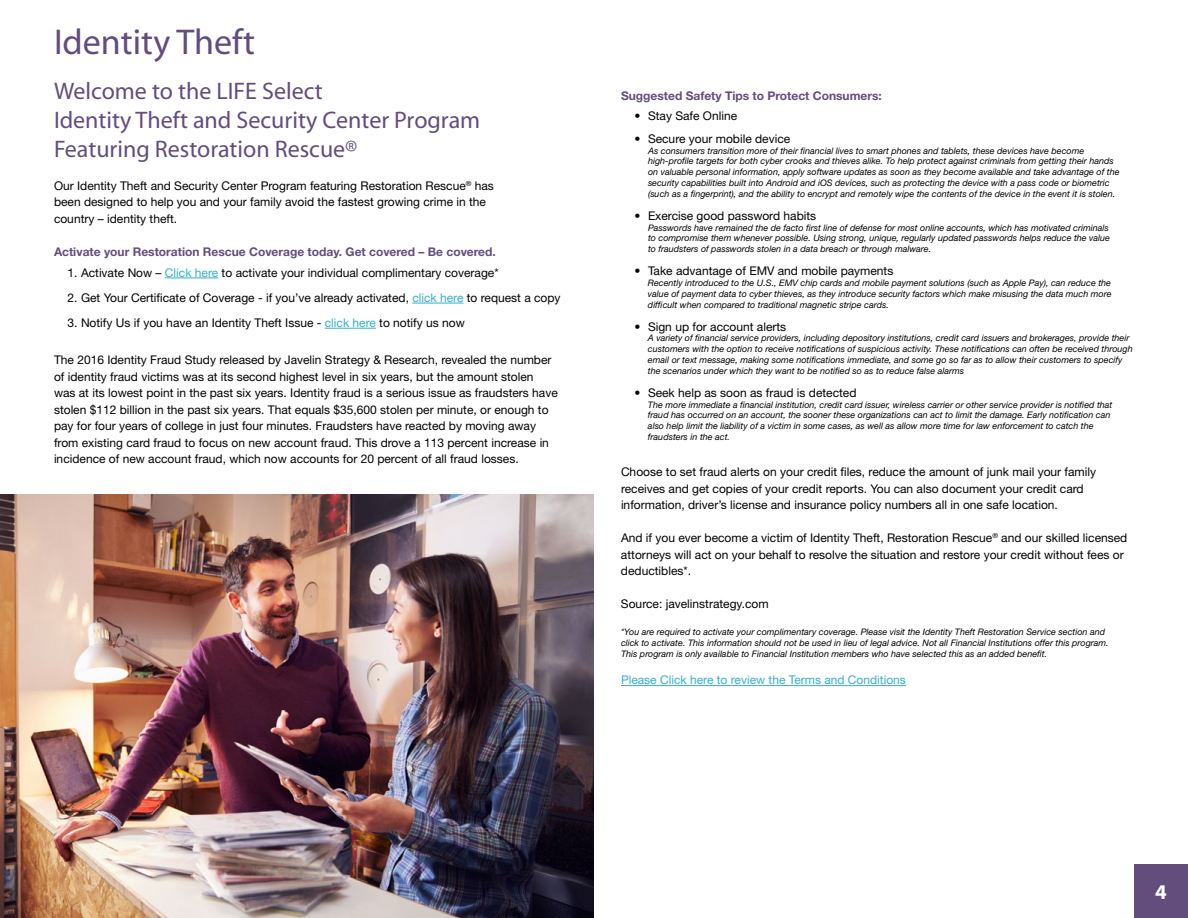
<style>
.page{position:relative;width:1188px;height:918px;background:#fff}
.page>*{position:absolute;margin:0;border:0;box-sizing:border-box;transform-origin:0 0}
.t1{font:36px "Myriad";color:#624d7d}
.t2{font:24px/28.8px "Myriad";color:#624d7d}
.t3{font:700 21px "Myriad";color:#fff}
.t4{font:12px/16.5px "Helvetica Neue";color:#000}
.t5{font:700 12px "Helvetica Neue";color:#624d7d}
.t6{font:12px "Helvetica Neue";color:#36b0c9}
.t7{font:italic 9px/10.8px "Helvetica Neue";color:#000}
.s1{color:#36b0c9}
</style>
<div class="page">
<hr style="left:165px;top:278px;width:53px;height:1px;background:#36b0c9">
<hr style="left:412px;top:303px;width:51px;height:1px;background:#36b0c9">
<hr style="left:325px;top:328px;width:51px;height:1px;background:#36b0c9">
<hr style="left:621px;top:685px;width:285px;height:1px;background:#36b0c9">
<img style="left:0;top:494px;width:594px;height:424px">
<div style="left:1134px;top:864px;width:54px;height:54px;background:#624d7d"></div>
<h1 class="t1" style="left:54px;top:24px;width:202px">Identity Theft</h1>
<h2 class="t2" style="left:54px;top:78px;width:428px">Welcome to the LIFE Select<br>Identity Theft and Security Center Program<br>Featuring Restoration Rescue®</h2>
<h3 class="t4" style="left:54px;top:177px;width:441px">Our Identity Theft and Security Center Program featuring Restoration Rescue<sup>®</sup> has been designed to help you and your family avoid the fastest growing crime in the country – identity theft.</h3>
<h3 class="t5" style="left:54px;top:244px;width:443px">Activate your Restoration Rescue Coverage today. Get covered – Be covered.</h3>
<h3 class="t4" style="left:68px;top:264px;width:433px">1. Activate Now – <span class="s1">Click here</span> to activate your individual complimentary coverage*</h3>
<h3 class="t4" style="left:68px;top:289px;width:495px">2. Get Your Certificate of Coverage - if you’ve already activated, <span class="s1">click here</span> to request a copy</h3>
<h3 class="t4" style="left:68px;top:314px;width:399px">3. Notify Us if you have an Identity Theft Issue - <span class="s1">click here</span> to notify us now</h3>
<p class="t4" style="left:54px;top:352px;width:505px">The 2016 Identity Fraud Study released by Javelin Strategy &amp; Research, revealed the number of identity fraud victims was at its second highest level in six years, but the amount stolen was at its lowest point in the past six years. Identity fraud is a serious issue as fraudsters have stolen $112 billion in the past six years. That equals $35,600 stolen per minute, or enough to pay for four years of college in just four minutes. Fraudsters have reacted by moving away from existing card fraud to focus on new account fraud. This drove a 113 percent increase in incidence of new account fraud, which now accounts for 20 percent of all fraud losses.</p>
<h3 class="t5" style="left:621px;top:88px;width:262px">Suggested Safety Tips to Protect Consumers:</h3>
<h3 class="t4" style="left:634px;top:107px;width:104px">• Stay Safe Online</h3>
<h3 class="t4" style="left:634px;top:130px;width:157px">• Secure your mobile device</h3>
<p class="t7" style="left:648px;top:145px;width:473px">As consumers transition more of their financial lives to smart phones and tablets, these devices have become high-profile targets for both cyber crooks and thieves alike. To help protect against criminals from getting their hands on valuable personal information, apply software updates as soon as they become available and take advantage of the security capabilities built into Android and iOS devices, such as protecting the device with a pass code or biometric (such as a fingerprint), and the ability to encrypt and remotely wipe the contents of the device in the event it is stolen.</p>
<h3 class="t4" style="left:634px;top:207px;width:183px">• Exercise good password habits</h3>
<p class="t7" style="left:648px;top:222px;width:464px">Passwords have remained the de facto first line of defense for most online accounts, which has motivated criminals to compromise them whenever possible. Using strong, unique, regularly updated passwords helps reduce the value to fraudsters of passwords stolen in a data breach or through malware.</p>
<h3 class="t4" style="left:634px;top:262px;width:260px">• Take advantage of EMV and mobile payments</h3>
<p class="t7" style="left:648px;top:277px;width:465px;text-align:justify">Recently introduced to the U.S., EMV chip cards and mobile payment solutions (such as Apple Pay), can reduce the value of payment data to cyber thieves, as they introduce security factors which make misusing the data much more difficult when compared to traditional magnetic stripe cards.</p>
<h3 class="t4" style="left:634px;top:318px;width:153px">• Sign up for account alerts</h3>
<p class="t7" style="left:648px;top:333px;width:486px">A variety of financial service providers, including depository institutions, credit card issuers and brokerages, provide their customers with the option to receive notifications of suspicious activity. These notifications can often be received through email or text message, making some notifications immediate, and some go so far as to allow their customers to specify the scenarios under which they want to be notified so as to reduce false alarms</p>
<h3 class="t4" style="left:634px;top:384px;width:223px">• Seek help as soon as fraud is detected</h3>
<p class="t7" style="left:648px;top:399px;width:466px">The more immediate a financial institution, credit card issuer, wireless carrier or other service provider is notified that fraud has occurred on an account, the sooner these organizations can act to limit the damage. Early notification can also help limit the liability of a victim in some cases, as well as allow more time for law enforcement to catch the fraudsters in the act.</p>
<p class="t4" style="left:621px;top:463px;width:477px">Choose to set fraud alerts on your credit files, reduce the amount of junk mail your family receives and get copies of your credit reports. You can also document your credit card information, driver’s license and insurance policy numbers all in one safe location.</p>
<h3 class="t4" style="left:621px;top:529px;width:508px">And if you ever become a victim of Identity Theft, Restoration Rescue<sup>®</sup> and our skilled licensed attorneys will act on your behalf to resolve the situation and restore your credit without fees or deductibles*.</h3>
<h3 class="t4" style="left:621px;top:595px;width:149px">Source: javelinstrategy. com</h3>
<p class="t7" style="left:621px;top:627px;width:489px">*You are required to activate your complimentary coverage. Please visit the Identity Theft Restoration Service section and click to activate. This information should not be used in lieu of legal advice. Not all Financial Institutions offer this program.<br>This program is only available to Financial Institution members who have selected this as an added benefit.</p>
<h3 class="t6" style="left:621px;top:673px;width:286px">Please Click here to review the Terms and Conditions</h3>
<h3 class="t3" style="left:1155px;top:881px;width:13px">4</h3>
</div>
